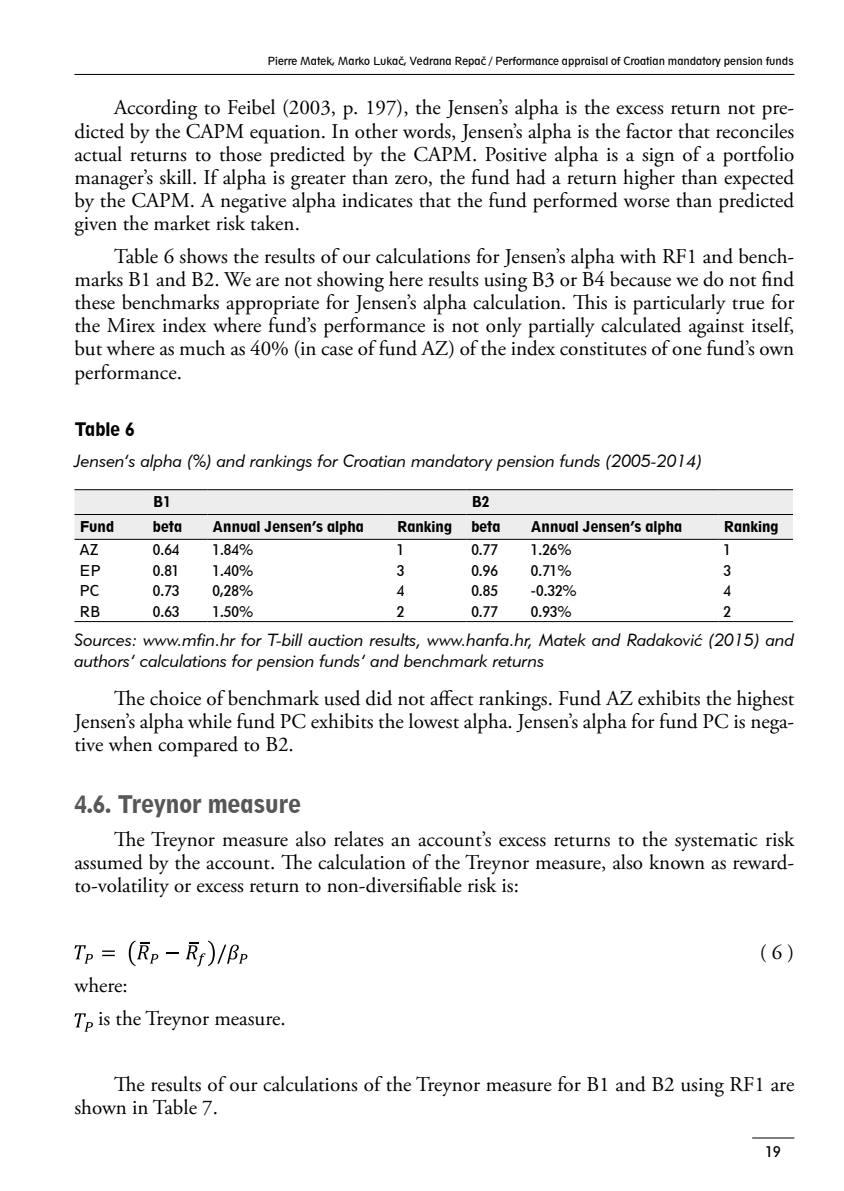
<style>
.page{position:relative;width:844px;height:1191px;background:#fff}
.page>*{position:absolute;margin:0;border:0;box-sizing:border-box;transform-origin:0 0}
.t1{font:800 condensed 22.75px "Geometric 212 BT";color:#575756}
.t2{font:21px/23.1px "Adobe Garamond Pro";color:#000;text-align:justify}
.t3{font:17.5px/21px "Geometric 415 BT Lite Italic A";color:#000}
.t4{font:800 condensed 17.5px "Geometric 212 BT";color:#000}
.t5{font:condensed 14px "Geometric 212 BT";color:#000}
.t6{font:800 condensed 14px "Geometric 212 BT";color:#000}
.t7{font:condensed 10.5px "Geometric 212 BT";color:#000}
</style>
<div class="page">
<hr style="left:74px;top:74px;width:720px;height:1px;background:#000">
<hr style="left:752px;top:1137px;width:42px;height:1px;background:#000">
<div style="left:74px;top:490px;width:718px;height:49px;background:#ededed"></div>
<hr style="left:74px;top:621px;width:74px;height:1px;background:#000">
<hr style="left:148px;top:621px;width:59px;height:1px;background:#000">
<hr style="left:207px;top:621px;width:185px;height:1px;background:#000">
<hr style="left:392px;top:621px;width:74px;height:1px;background:#000">
<hr style="left:466px;top:621px;width:60px;height:1px;background:#000">
<hr style="left:526px;top:621px;width:192px;height:1px;background:#000">
<hr style="left:718px;top:621px;width:74px;height:1px;background:#000">
<hr style="left:74px;top:514px;width:74px;height:1px;background:#000">
<hr style="left:148px;top:514px;width:59px;height:1px;background:#000">
<hr style="left:207px;top:514px;width:185px;height:1px;background:#000">
<hr style="left:392px;top:514px;width:74px;height:1px;background:#000">
<hr style="left:466px;top:514px;width:60px;height:1px;background:#000">
<hr style="left:526px;top:514px;width:192px;height:1px;background:#000">
<hr style="left:718px;top:514px;width:74px;height:1px;background:#000">
<hr style="left:74px;top:489px;width:74px;height:1px;background:#000">
<hr style="left:148px;top:489px;width:59px;height:1px;background:#000">
<hr style="left:207px;top:489px;width:185px;height:1px;background:#000">
<hr style="left:392px;top:489px;width:74px;height:1px;background:#000">
<hr style="left:466px;top:489px;width:60px;height:1px;background:#000">
<hr style="left:526px;top:489px;width:192px;height:1px;background:#000">
<hr style="left:718px;top:489px;width:74px;height:1px;background:#000">
<hr style="left:74px;top:539px;width:74px;height:1px;background:#000">
<hr style="left:148px;top:539px;width:59px;height:1px;background:#000">
<hr style="left:207px;top:539px;width:185px;height:1px;background:#000">
<hr style="left:392px;top:539px;width:74px;height:1px;background:#000">
<hr style="left:466px;top:539px;width:60px;height:1px;background:#000">
<hr style="left:526px;top:539px;width:192px;height:1px;background:#000">
<hr style="left:718px;top:539px;width:74px;height:1px;background:#000">
<svg style="left:74px;top:945px;width:19px;height:18px"></svg>
<svg style="left:102px;top:950px;width:13px;height:6px"></svg>
<svg style="left:129px;top:940px;width:29px;height:26px"></svg>
<svg style="left:166px;top:952px;width:13px;height:2px"></svg>
<svg style="left:186px;top:940px;width:61px;height:26px"></svg>
<svg style="left:74px;top:1013px;width:19px;height:18px"></svg>
<p class="t7" style="left:267px;top:55px;width:527px">Pierre Matek, Marko Lukač, Vedrana Repač / Performance appraisal of Croatian mandatory pension funds</p>
<p class="t2" style="left:74px;top:97px;width:721px;text-indent:40px">According to Feibel (2003, p. 197), the Jensen’s alpha is the excess return not pre&shy;dicted by the CAPM equation. In other words, Jensen’s alpha is the factor that reconciles actual returns to those predicted by the CAPM. Positive alpha is a sign of a portfolio manager’s skill. If alpha is greater than zero, the fund had a return higher than expected by the CAPM. A negative alpha indicates that the fund performed worse than predicted given the market risk taken.</p>
<p class="t2" style="left:74px;top:245px;width:721px;text-indent:40px">Table 6 shows the results of our calculations for Jensen’s alpha with RF1 and bench&shy;marks B1 and B2. We are not showing here results using B3 or B4 because we do not find these benchmarks appropriate for Jensen’s alpha calculation. This is particularly true for the Mirex index where fund’s performance is not only partially calculated against itself, but where as much as 40% (in case of fund AZ) of the index constitutes of one fund’s own performance.</p>
<p class="t4" style="left:74px;top:419px;width:62px">Table 6</p>
<p class="t3" style="left:74px;top:450px;width:629px">Jensen’s alpha (%) and rankings for Croatian mandatory pension funds (2005-2014)</p>
<p class="t6" style="left:153px;top:493px;width:20px">B1</p>
<p class="t6" style="left:471px;top:493px;width:20px">B2</p>
<p class="t6" style="left:79px;top:518px;width:36px">Fund</p>
<p class="t6" style="left:153px;top:518px;width:31px">beta</p>
<p class="t6" style="left:212px;top:518px;width:153px">Annual Jensen’s alpha</p>
<p class="t6" style="left:397px;top:518px;width:57px">Ranking</p>
<p class="t6" style="left:471px;top:518px;width:31px">beta</p>
<p class="t6" style="left:531px;top:518px;width:153px">Annual Jensen’s alpha</p>
<p class="t6" style="left:723px;top:518px;width:57px">Ranking</p>
<p class="t5" style="left:79px;top:541px;width:21px">AZ</p>
<p class="t5" style="left:153px;top:541px;width:28px">0.64</p>
<p class="t5" style="left:212px;top:541px;width:42px">1.84%</p>
<p class="t5" style="left:397px;top:541px;width:9px">1</p>
<p class="t5" style="left:471px;top:541px;width:28px">0.77</p>
<p class="t5" style="left:531px;top:541px;width:42px">1.26%</p>
<p class="t5" style="left:723px;top:541px;width:9px">1</p>
<p class="t5" style="left:79px;top:561px;width:23px">EP</p>
<p class="t5" style="left:153px;top:561px;width:28px">0.81</p>
<p class="t5" style="left:212px;top:561px;width:42px">1.40%</p>
<p class="t5" style="left:397px;top:561px;width:9px">3</p>
<p class="t5" style="left:471px;top:561px;width:28px">0.96</p>
<p class="t5" style="left:531px;top:561px;width:42px">0.71%</p>
<p class="t5" style="left:723px;top:561px;width:9px">3</p>
<p class="t5" style="left:79px;top:582px;width:21px">PC</p>
<p class="t5" style="left:153px;top:582px;width:28px">0.73</p>
<p class="t5" style="left:212px;top:582px;width:42px">0,28%</p>
<p class="t5" style="left:397px;top:582px;width:9px">4</p>
<p class="t5" style="left:471px;top:582px;width:28px">0.85</p>
<p class="t5" style="left:531px;top:582px;width:47px">-0.32%</p>
<p class="t5" style="left:723px;top:582px;width:9px">4</p>
<p class="t5" style="left:79px;top:602px;width:23px">RB</p>
<p class="t5" style="left:153px;top:602px;width:28px">0.63</p>
<p class="t5" style="left:212px;top:602px;width:42px">1.50%</p>
<p class="t5" style="left:397px;top:602px;width:9px">2</p>
<p class="t5" style="left:471px;top:602px;width:28px">0.77</p>
<p class="t5" style="left:531px;top:602px;width:42px">0.93%</p>
<p class="t5" style="left:723px;top:602px;width:9px">2</p>
<p class="t3" style="left:74px;top:629px;width:721px">Sources: www.mfin.hr for T-bill auction results, www.hanfa.hr, Matek and Radaković (2015) and authors’ calculations for pension funds’ and benchmark returns</p>
<p class="t2" style="left:74px;top:687px;width:721px;text-indent:40px">The choice of benchmark used did not affect rankings. Fund AZ exhibits the highest Jensen’s alpha while fund PC exhibits the lowest alpha. Jensen’s alpha for fund PC is nega&shy;tive when compared to B2.</p>
<p class="t1" style="left:74px;top:790px;width:228px">4.6. Treynor measure</p>
<p class="t2" style="left:74px;top:828px;width:721px;text-indent:40px">The Treynor measure also relates an account’s excess returns to the systematic risk assumed by the account. The calculation of the Treynor measure, also known as reward&shy;to-volatility or excess return to non-diversifiable risk is:</p>
<p class="t2" style="left:98px;top:969px;width:189px;line-height:33.1px;text-indent:-24px">where:<br>is the Treynor measure.</p>
<p class="t2" style="left:759px;top:941px;width:36px">( 6 )</p>
<p class="t2" style="left:74px;top:1073px;width:721px;text-indent:40px">The results of our calculations of the Treynor measure for B1 and B2 using RF1 are shown in Table 7.</p>
<p class="t5" style="left:765px;top:1142px;width:17px">19</p>
</div>
